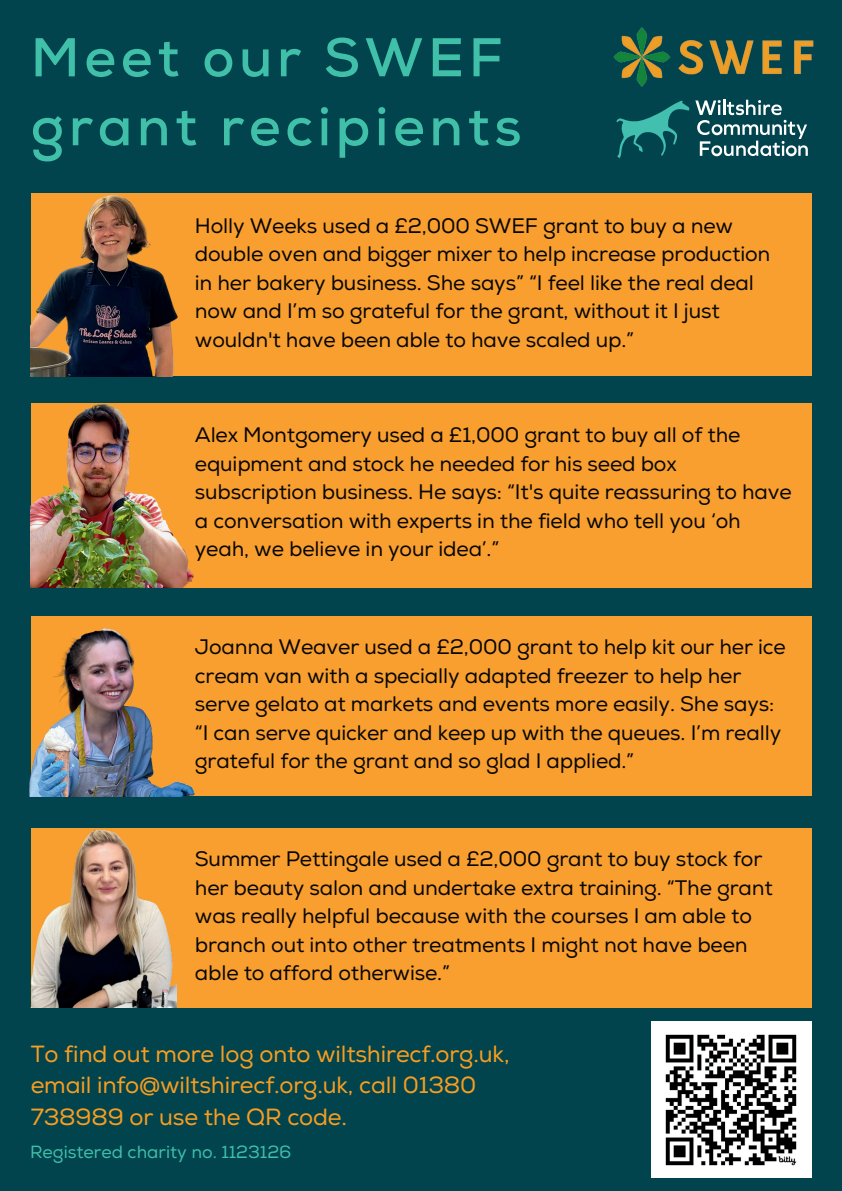
<style>
.page{position:relative;width:842px;height:1191px;background:#fff}
.page>*{position:absolute;margin:0;border:0;box-sizing:border-box;transform-origin:0 0}
.t1{font:700 54.4px/69px "Nexa";letter-spacing:.085em;color:#40bfa9}
.t2{font:23.4px/31.4px "Nexa";letter-spacing:-.005em;color:#f89d20}
.t3{font:21px/28.4px "Nexa";letter-spacing:-.005em;color:#080704}
.t4{font:17.6px "Nexa";color:#40bfa9}
</style>
<div class="page">
<div style="left:0;top:0;width:841px;height:1190px;background:#01444e"></div>
<img style="left:613px;top:28px;width:201px;height:58px">
<div style="left:31px;top:828px;width:780px;height:179px;background:#f99f2f"></div>
<img style="left:31px;top:829px;width:145px;height:179px">
<div style="left:31px;top:617px;width:780px;height:179px;background:#f99f2f"></div>
<div style="left:31px;top:403px;width:780px;height:184px;background:#f99f2f"></div>
<div style="left:31px;top:193px;width:780px;height:183px;background:#f99f2f"></div>
<img style="left:31px;top:194px;width:147px;height:182px">
<img style="left:31px;top:404px;width:171px;height:184px">
<img style="left:29px;top:627px;width:166px;height:170px">
<img style="left:651px;top:1022px;width:160px;height:156px">
<svg style="left:616px;top:101px;width:73px;height:57px"></svg>
<svg style="left:695px;top:100px;width:112px;height:56px"></svg>
<h1 class="t1" style="left:31px;top:23px;width:492px">Meet our SWEF grant recipients</h1>
<p class="t3" style="left:195px;top:212px;width:577px">Holly Weeks used a £2,000 SWEF grant to buy a new double oven and bigger mixer to help increase production in her bakery business. She says” “I feel like the real deal now and I’m so grateful for the grant, without it I just wouldn't have been able to have scaled up.”</p>
<p class="t3" style="left:195px;top:421px;width:598px">Alex Montgomery used a £1,000 grant to buy all of the equipment and stock he needed for his seed box subscription business. He says: “It's quite reassuring to have a conversation with experts in the field who tell you ‘oh yeah, we believe in your idea’.”</p>
<p class="t3" style="left:195px;top:633px;width:592px">Joanna Weaver used a £2,000 grant to help kit our her ice cream van with a specially adapted freezer to help her serve gelato at markets and events more easily. She says: “I can serve quicker and keep up with the queues. I’m really grateful for the grant and so glad I applied.”</p>
<p class="t3" style="left:195px;top:845px;width:579px">Summer Pettingale used a £2,000 grant to buy stock for her beauty salon and undertake extra training. “The grant was really helpful because with the courses I am able to branch out into other treatments I might not have been able to afford otherwise.”</p>
<p class="t2" style="left:31px;top:1038px;width:480px">To find out more log onto wiltshirecf.org.uk, email info@wiltshirecf.org.uk, call 01380<br>738989 or use the QR code.</p>
<p class="t4" style="left:30px;top:1141px;width:263px">Registered charity no. 1123126</p>
</div>
